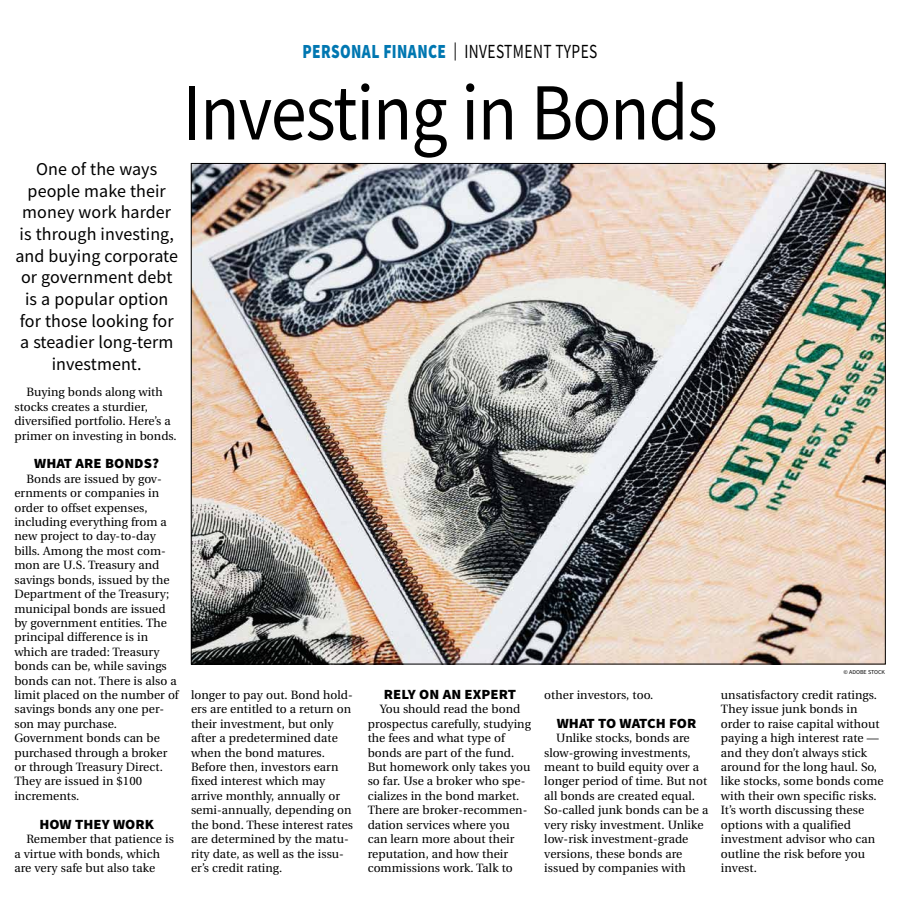
<style>
.page{position:relative;width:900px;height:908px;background:#fff}
.page>*{position:absolute;margin:0;border:0;box-sizing:border-box;transform-origin:0 0}
.t1{font:81px "Source Sans Pro";letter-spacing:-.015em;color:#000;scale:.89 1}
.t2{font:900 20px "Source Sans Pro";letter-spacing:.025em;color:#0077b1;scale:.77 1}
.t3{font:18px/21.6px "Source Sans Pro";letter-spacing:.005em;color:#000;text-align:center}
.t4{font:900 14px "Source Sans Pro";letter-spacing:.005em;color:#000;scale:1.05 1}
.t5{font:12px/14.4px "Utopia";letter-spacing:.005em;color:#000}
.t6{font:6px "Source Sans Pro";color:#000}
.s1{font-weight:400;font-size:18px;color:#000}
.s2{font-weight:400;color:#000}
</style>
<div class="page">
<img style="left:193px;top:165px;width:691px;height:497px">
<h3 class="t3" style="left:15px;top:158px;width:164px">One of the ways people make their money work harder is through investing, and buying corporate or government debt is a popular option for those looking for a steadier long-term investment.</h3>
<p class="t5" style="left:14px;top:385px;width:164px;text-indent:12px">Buying bonds along with stocks creates a sturdier, diversified portfolio. Here’s a primer on investing in bonds.</p>
<p class="t4" style="left:34px;top:454px;width:120px">WHAT ARE BONDS?</p>
<p class="t5" style="left:14px;top:471px;width:166px;text-indent:12px">Bonds are issued by gov&shy;ernments or companies in order to offset expenses, including everything from a new project to day-to-day bills. Among the most com&shy;mon are U.S. Treasury and savings bonds, issued by the<br>Department of the Treasury; municipal bonds are issued by government entities. The principal difference is in which are traded: Treasury bonds can be, while savings bonds can not. There is also a limit placed on the number of savings bonds any one per&shy;son may purchase.<br>Government bonds can be purchased through a broker or through Treasury Direct.<br>They are issued in $100 increments.</p>
<p class="t4" style="left:39px;top:814px;width:111px">HOW THEY WORK</p>
<p class="t5" style="left:14px;top:831px;width:161px;text-indent:12px">Remember that patience is a virtue with bonds, which are very safe but also take</p>
<h2 class="t2" style="left:303px;top:38px;width:384px">PERSONAL FINANCE <span class="s1">|</span> <span class="s2">INVESTMENT TYPES</span></h2>
<h1 class="t1" style="left:182px;top:61px;width:603px">Investing in Bonds</h1>
<p class="t6" style="left:844px;top:668px;width:43px">© ADOBE STOCK</p>
<p class="t5" style="left:191px;top:687px;width:164px">longer to pay out. Bond hold&shy;ers are entitled to a return on their investment, but only after a predetermined date when the bond matures.<br>Before then, investors earn fixed interest which may arrive monthly, annually or semi-annually, depending on the bond. These interest rates are determined by the matu&shy;rity date, as well as the issu&shy;er’s credit rating.</p>
<p class="t4" style="left:384px;top:684px;width:127px">RELY ON AN EXPERT</p>
<p class="t5" style="left:368px;top:702px;width:165px;text-indent:12px">You should read the bond prospectus carefully, studying the fees and what type of bonds are part of the fund.<br>But homework only takes you so far. Use a broker who spe&shy;cializes in the bond market.<br>There are broker-recommen&shy;dation services where you can learn more about their reputation, and how their commissions work. Talk to</p>
<p class="t5" style="left:544px;top:687px;width:111px">other investors, too.</p>
<p class="t4" style="left:557px;top:713px;width:135px">WHAT TO WATCH FOR</p>
<p class="t5" style="left:544px;top:731px;width:165px;text-indent:12px">Unlike stocks, bonds are slow-growing investments, meant to build equity over a longer period of time. But not all bonds are created equal.<br>So-called junk bonds can be a very risky investment. Unlike low-risk investment-grade versions, these bonds are issued by companies with</p>
<p class="t5" style="left:721px;top:687px;width:164px">unsatisfactory credit ratings.<br>They issue junk bonds in order to raise capital without paying a high interest rate — and they don’t always stick around for the long haul. So, like stocks, some bonds come with their own specific risks.<br>It’s worth discussing these options with a qualified investment advisor who can outline the risk before you invest.</p>
</div>
